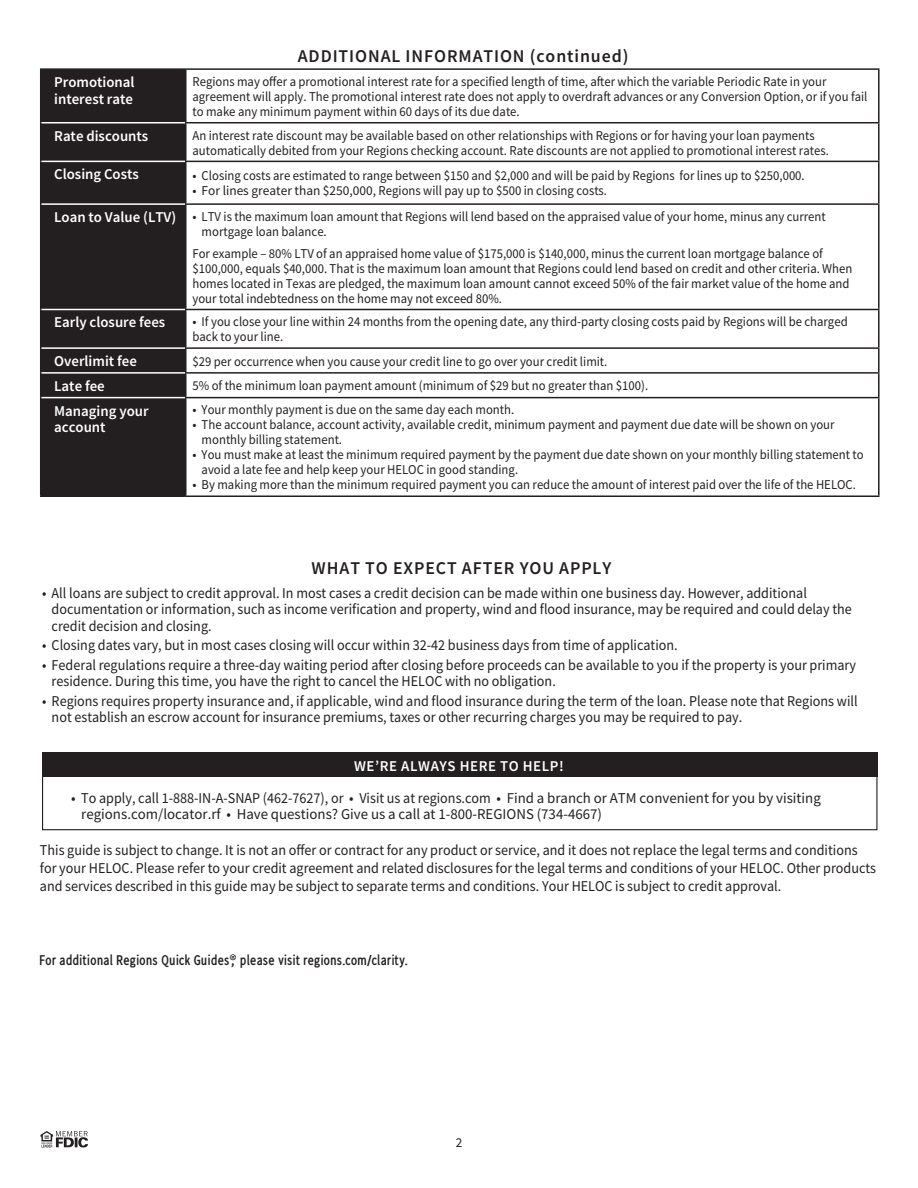
<style>
.page{position:relative;width:918px;height:1188px;background:#fff}
.page>*{position:absolute;margin:0;border:0;box-sizing:border-box;transform-origin:0 0}
.t1{font:600 18px "Regions Sans";letter-spacing:.05em;color:#231f20}
.t2{font:15px/16.5px "Regions Sans";color:#231f20;scale:.95 1}
.t3{font:15px/16.5px "Regions Sans";color:#231f20}
.t4{font:600 15px/16.5px "Regions Sans";color:#fff}
.t5{font:600 15px "Regions Sans Condensed";color:#231f20}
.t6{font:600 15px "Regions Sans";letter-spacing:.04em;color:#fff}
.t7{font:13.5px/15px "Regions Sans";color:#231f20;scale:.95 1}
.t8{font:13.5px/15px "Regions Sans";color:#231f20}
.s1{font-weight:600;font-size:15px;color:#fff}
</style>
<div class="page">
<div style="left:41px;top:70px;width:144px;height:425px;background:#231f20"></div>
<hr style="left:40px;top:70px;width:1px;height:53px;background:#231f20">
<hr style="left:185px;top:70px;width:2px;height:52px;background:#231f20">
<hr style="left:878px;top:70px;width:2px;height:52px;background:#231f20">
<hr style="left:40px;top:123px;width:1px;height:38px;background:#231f20">
<hr style="left:185px;top:122px;width:695px;height:1px;background:#231f20">
<hr style="left:185px;top:123px;width:2px;height:38px;background:#231f20">
<hr style="left:878px;top:123px;width:2px;height:38px;background:#231f20">
<hr style="left:40px;top:161px;width:1px;height:43px;background:#231f20">
<hr style="left:185px;top:161px;width:695px;height:1px;background:#231f20">
<hr style="left:185px;top:162px;width:2px;height:41px;background:#231f20">
<hr style="left:878px;top:162px;width:2px;height:41px;background:#231f20">
<hr style="left:40px;top:204px;width:1px;height:105px;background:#231f20">
<hr style="left:185px;top:203px;width:695px;height:2px;background:#231f20">
<hr style="left:185px;top:205px;width:2px;height:104px;background:#231f20">
<hr style="left:878px;top:205px;width:2px;height:104px;background:#231f20">
<hr style="left:40px;top:309px;width:1px;height:39px;background:#231f20">
<hr style="left:185px;top:309px;width:695px;height:1px;background:#231f20">
<hr style="left:185px;top:310px;width:2px;height:37px;background:#231f20">
<hr style="left:878px;top:310px;width:2px;height:37px;background:#231f20">
<hr style="left:185px;top:347px;width:695px;height:2px;background:#231f20">
<hr style="left:185px;top:349px;width:2px;height:23px;background:#231f20">
<hr style="left:878px;top:349px;width:2px;height:23px;background:#231f20">
<svg style="left:40px;top:348px;width:1px;height:50px"></svg>
<hr style="left:185px;top:372px;width:695px;height:2px;background:#231f20">
<hr style="left:185px;top:374px;width:2px;height:23px;background:#231f20">
<hr style="left:878px;top:374px;width:2px;height:23px;background:#231f20">
<hr style="left:40px;top:398px;width:1px;height:97px;background:#231f20">
<hr style="left:185px;top:397px;width:695px;height:1px;background:#231f20">
<hr style="left:185px;top:398px;width:2px;height:97px;background:#231f20">
<hr style="left:878px;top:398px;width:2px;height:97px;background:#231f20">
<hr style="left:186px;top:495px;width:694px;height:2px;background:#231f20">
<hr style="left:41px;top:122px;width:144px;height:1px;background:#fff">
<hr style="left:41px;top:161px;width:144px;height:1px;background:#fff">
<hr style="left:41px;top:203px;width:144px;height:2px;background:#fff">
<hr style="left:40px;top:495px;width:146px;height:2px;background:#231f20">
<hr style="left:186px;top:68px;width:694px;height:2px;background:#231f20">
<hr style="left:41px;top:372px;width:144px;height:2px;background:#fff">
<hr style="left:41px;top:347px;width:144px;height:2px;background:#fff">
<hr style="left:40px;top:68px;width:146px;height:2px;background:#231f20">
<hr style="left:41px;top:309px;width:144px;height:1px;background:#fff">
<hr style="left:41px;top:397px;width:144px;height:1px;background:#fff">
<div style="left:42px;top:753px;width:836px;height:24px;background:#231f20"></div>
<div style="left:42px;top:753px;width:836px;height:77px;border:1px solid #231f20"></div>
<svg style="left:40px;top:1131px;width:48px;height:16px"></svg>
<p class="t1" style="left:298px;top:45px;width:332px">ADDITIONAL INFORMATION (continued)</p>
<p class="t4" style="left:54px;top:74px;width:82px">Promotional interest rate</p>
<p class="t7" style="left:193px;top:74px;width:712px">Regions may offer a promotional interest rate for a specified length of time, after which the variable Periodic Rate in your agreement will apply. The promotional interest rate does not apply to overdraft advances or any Conversion Option, or if you fail to make any minimum payment within 60 days of its due date.</p>
<p class="t4" style="left:54px;top:127px;width:96px">Rate discounts</p>
<p class="t7" style="left:193px;top:128px;width:671px">An interest rate discount may be available based on other relationships with Regions or for having your loan payments automatically debited from your Regions checking account. Rate discounts are not applied to promotional interest rates.</p>
<p class="t4" style="left:54px;top:166px;width:86px">Closing Costs</p>
<p class="t8" style="left:193px;top:168px;width:614px">• Closing costs are estimated to range between $150 and $2,000 and will be paid by Regions for lines up to $250,000.</p>
<p class="t8" style="left:54px;top:178px;width:773px;line-height:25.7px;text-indent:138px">• For lines greater than $250,000, Regions will pay up to $500 in closing costs.<br><span class="s1">Loan to Value (LTV)</span> • LTV is the maximum loan amount that Regions will lend based on the appraised value of your home, minus any current</p>
<p class="t7" style="left:193px;top:221px;width:665px;line-height:21.8px;text-indent:9px">mortgage loan balance.<br>For example – 80% LTV of an appraised home value of $175,000 is $140,000, minus the current loan mortgage balance of</p>
<p class="t7" style="left:193px;top:261px;width:696px">$100,000, equals $40,000. That is the maximum loan amount that Regions could lend based on credit and other criteria. When homes located in Texas are pledged, the maximum loan amount cannot exceed 50% of the fair market value of the home and your total indebtedness on the home may not exceed 80%.</p>
<p class="t4" style="left:54px;top:314px;width:113px">Early closure fees</p>
<p class="t8" style="left:193px;top:314px;width:657px">• If you close your line within 24 months from the opening date, any third-party closing costs paid by Regions will be charged back to your line.</p>
<p class="t4" style="left:54px;top:353px;width:84px">Overlimit fee</p>
<p class="t7" style="left:193px;top:353px;width:438px">$29 per occurrence when you cause your credit line to go over your credit limit.</p>
<p class="t4" style="left:54px;top:377px;width:52px">Late fee</p>
<p class="t7" style="left:193px;top:378px;width:481px">5% of the minimum loan payment amount (minimum of $29 but no greater than $100).</p>
<p class="t4" style="left:54px;top:402px;width:96px">Managing your account</p>
<p class="t8" style="left:193px;top:402px;width:323px">• Your monthly payment is due on the same day each month.</p>
<p class="t8" style="left:202px;top:417px;width:634px;text-indent:-9px">• The account balance, account activity, available credit, minimum payment and payment due date will be shown on your monthly billing statement.</p>
<p class="t8" style="left:202px;top:447px;width:664px;text-indent:-9px">• You must make at least the minimum required payment by the payment due date shown on your monthly billing statement to avoid a late fee and help keep your HELOC in good standing.</p>
<p class="t8" style="left:193px;top:477px;width:665px">• By making more than the minimum required payment you can reduce the amount of interest paid over the life of the HELOC.</p>
<p class="t1" style="left:312px;top:556px;width:301px">WHAT TO EXPECT AFTER YOU APPLY</p>
<p class="t2" style="left:52px;top:585px;width:844px;text-indent:-10px">• All loans are subject to credit approval. In most cases a credit decision can be made within one business day. However, additional documentation or information, such as income verification and property, wind and flood insurance, may be required and could delay the credit decision and closing.</p>
<p class="t2" style="left:42px;top:637px;width:671px">• Closing dates vary, but in most cases closing will occur within 32-42 business days from time of application.</p>
<p class="t2" style="left:52px;top:657px;width:848px;text-indent:-10px">• Federal regulations require a three-day waiting period after closing before proceeds can be available to you if the property is your primary residence. During this time, you have the right to cancel the HELOC with no obligation.</p>
<p class="t2" style="left:52px;top:693px;width:850px;text-indent:-10px">• Regions requires property insurance and, if applicable, wind and flood insurance during the term of the loan. Please note that Regions will not establish an escrow account for insurance premiums, taxes or other recurring charges you may be required to pay.</p>
<p class="t6" style="left:354px;top:756px;width:211px">WE’RE ALWAYS HERE TO HELP!</p>
<p class="t3" style="left:81px;top:790px;width:741px;text-indent:-10px">• To apply, call 1-888-IN-A-SNAP (462-7627), or • Visit us at regions.com • Find a branch or ATM convenient for you by visiting regions.com/locator.rf • Have questions? Give us a call at 1-800-REGIONS (734-4667)</p>
<p class="t2" style="left:40px;top:840px;width:882px;line-height:18px">This guide is subject to change. It is not an offer or contract for any product or service, and it does not replace the legal terms and conditions for your HELOC. Please refer to your credit agreement and related disclosures for the legal terms and conditions of your HELOC. Other products and services described in this guide may be subject to separate terms and conditions. Your HELOC is subject to credit approval.</p>
<p class="t5" style="left:40px;top:951px;width:369px">For additional Regions Quick Guides®, please visit regions.com/clarity.</p>
<p class="t8" style="left:456px;top:1135px;width:8px">2</p>
</div>
